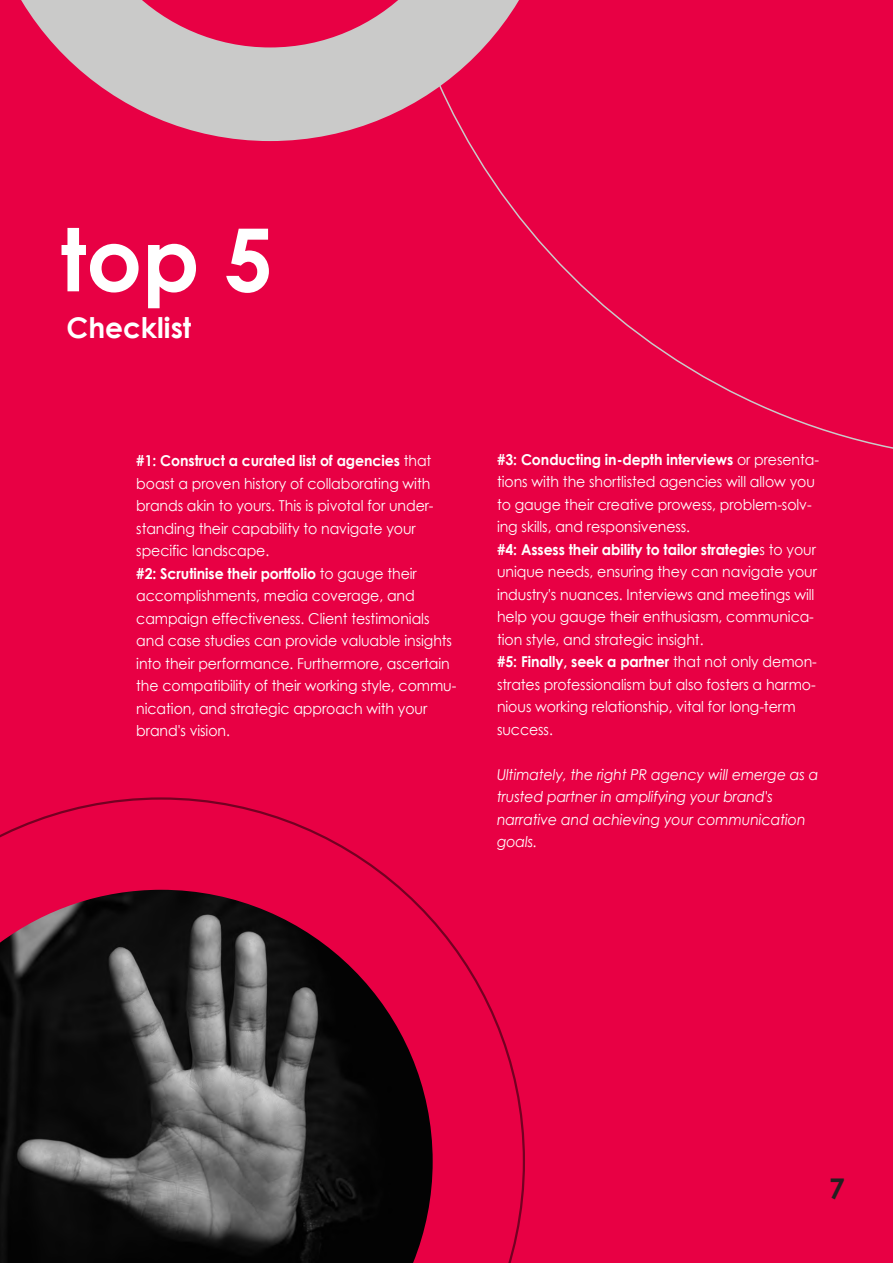
<style>
.page{position:relative;width:893px;height:1263px;background:#e80044}
.page>*{position:absolute;margin:0;border:0;box-sizing:border-box;transform-origin:0 0}
.t1{font:700 87.15px "Century Gothic";color:#fff}
.t2{font:700 28.5px "Century Gothic";color:#fff}
.t3{font:700 28.5px "Century Gothic";color:#231f20}
.t4{font:15px/22.5px "Century Gothic";letter-spacing:-.005em;color:#fff;scale:.94 1}
.t5{font:italic 15px/22.5px "Century Gothic";letter-spacing:-.005em;color:#fff;scale:.94 1}
.s1{font-weight:700}
</style>
<div class="page">
<svg style="left:21px;top:0;width:362px;height:141px;fill:#cacac9"></svg>
<svg style="left:0;top:797px;width:525px;height:466px"></svg>
<svg style="left:383px;top:0;width:510px;height:449px"></svg>
<h1 class="t1" style="left:60px;top:205px;width:214px">top 5</h1>
<h2 class="t2" style="left:66px;top:310px;width:126px">Checklist</h2>
<p class="t4" style="left:136px;top:449px;width:342px"><span class="s1">#1: Construct a curated list of agencies</span> that boast a proven history of collaborating with brands akin to yours. This is pivotal for under&shy;standing their capability to navigate your specific landscape.<br><span class="s1">#2: Scrutinise their portfolio</span> to gauge their accomplishments, media coverage, and campaign effectiveness. Client testimonials and case studies can provide valuable insights into their performance. Furthermore, ascertain the compatibility of their working style, commu&shy;nication, and strategic approach with your brand's vision.</p>
<p class="t4" style="left:497px;top:448px;width:344px"><span class="s1">#3: Conducting in-depth interviews</span> or presenta&shy;tions with the shortlisted agencies will allow you to gauge their creative prowess, problem-solv&shy;ing skills, and responsiveness.<br><span class="s1">#4: Assess their ability to tailor strategie</span>s to your unique needs, ensuring they can navigate your industry's nuances. Interviews and meetings will help you gauge their enthusiasm, communica&shy;tion style, and strategic insight.<br><span class="s1">#5: Finally, seek a partner</span> that not only demon&shy;strates professionalism but also fosters a harmo&shy;nious working relationship, vital for long-term success.</p>
<p class="t5" style="left:497px;top:763px;width:343px">Ultimately, the right PR agency will emerge as a trusted partner in amplifying your brand's narrative and achieving your communication goals.</p>
<h2 class="t3" style="left:829px;top:1171px;width:17px">7</h2>
</div>
